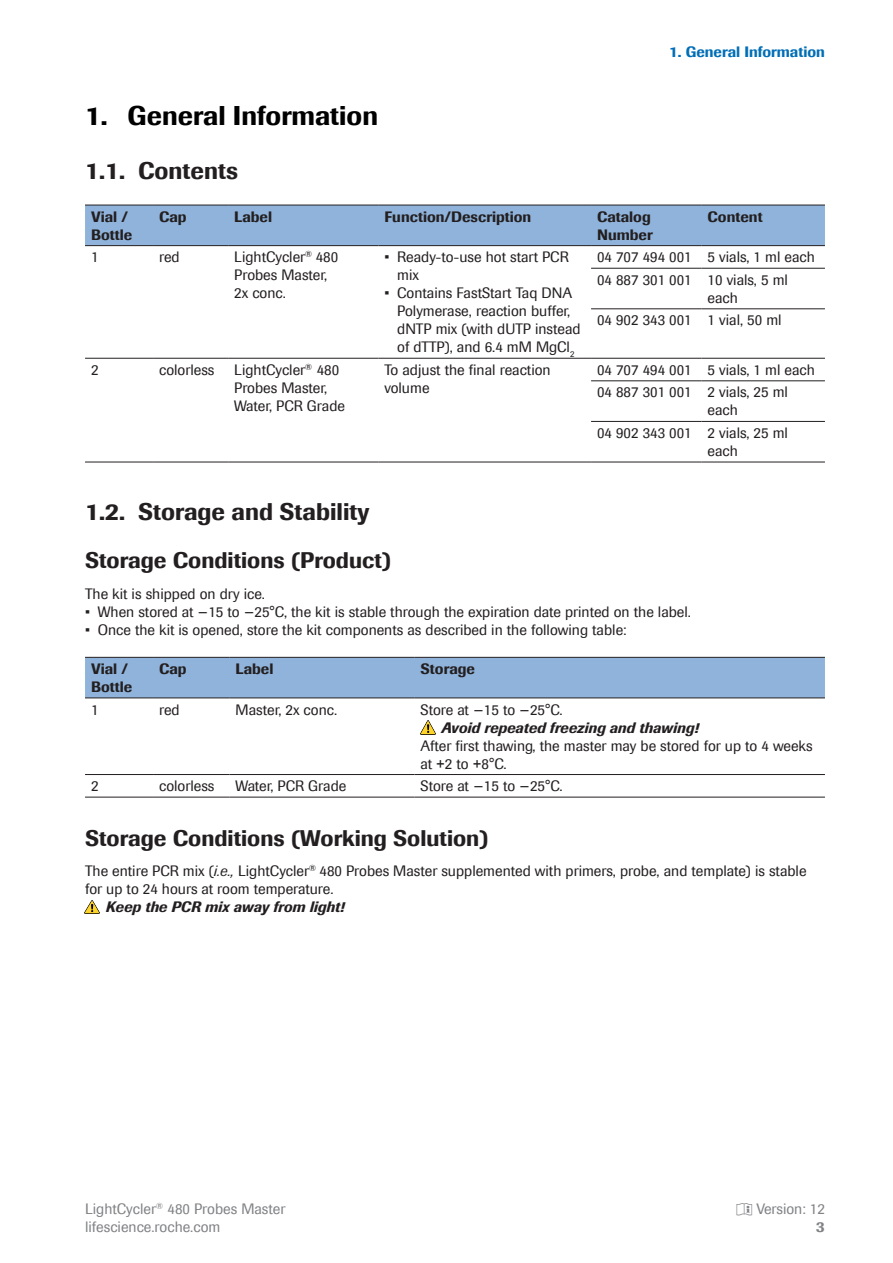
<style>
.page{position:relative;width:893px;height:1263px;background:#fff}
.page>*{position:absolute;margin:0;border:0;box-sizing:border-box;transform-origin:0 0}
.t1{font:500 27px "Imago";color:#000}
.t2{font:500 24px "Imago";color:#231f20}
.t3{font:500 22.5px "Imago";color:#231f20}
.t4{font:15px/18px "Imago";color:#231f20}
.t5{font:500 15px/18px "Imago";color:#231f20}
.t6{font:15px "Imago";color:#808285}
.t7{font:italic 500 15px "Imago";color:#231f20}
.t8{font:500 15px "Imago";color:#006eb6}
.t9{font:500 15px "Imago";color:#808285}
.s1{font-family:"Arial Unicode MS"}
.s2{font-style:italic}
.s3{font-family:"Walter"}
</style>
<div class="page">
<div style="left:85px;top:206px;width:740px;height:39px;background:#8fb3db"></div>
<hr style="left:85px;top:205px;width:68px;height:1px;background:#231f20">
<hr style="left:85px;top:245px;width:68px;height:1px;background:#231f20">
<hr style="left:153px;top:205px;width:75px;height:1px;background:#231f20">
<hr style="left:153px;top:245px;width:75px;height:1px;background:#231f20">
<hr style="left:228px;top:205px;width:150px;height:1px;background:#231f20">
<hr style="left:228px;top:245px;width:150px;height:1px;background:#231f20">
<hr style="left:378px;top:205px;width:213px;height:1px;background:#231f20">
<hr style="left:378px;top:245px;width:213px;height:1px;background:#231f20">
<hr style="left:591px;top:205px;width:111px;height:1px;background:#231f20">
<hr style="left:591px;top:245px;width:111px;height:1px;background:#231f20">
<hr style="left:702px;top:205px;width:123px;height:1px;background:#231f20">
<hr style="left:702px;top:245px;width:123px;height:1px;background:#231f20">
<hr style="left:591px;top:268px;width:111px;height:1px;background:#231f20">
<hr style="left:702px;top:268px;width:123px;height:1px;background:#231f20">
<hr style="left:591px;top:308px;width:111px;height:1px;background:#231f20">
<hr style="left:702px;top:308px;width:123px;height:1px;background:#231f20">
<hr style="left:85px;top:358px;width:68px;height:1px;background:#231f20">
<hr style="left:153px;top:358px;width:75px;height:1px;background:#231f20">
<hr style="left:228px;top:358px;width:150px;height:1px;background:#231f20">
<hr style="left:378px;top:358px;width:213px;height:1px;background:#231f20">
<hr style="left:591px;top:358px;width:111px;height:1px;background:#231f20">
<hr style="left:702px;top:358px;width:123px;height:1px;background:#231f20">
<hr style="left:591px;top:380px;width:111px;height:1px;background:#231f20">
<hr style="left:702px;top:380px;width:123px;height:1px;background:#231f20">
<hr style="left:85px;top:462px;width:68px;height:1px;background:#231f20">
<hr style="left:153px;top:462px;width:75px;height:1px;background:#231f20">
<hr style="left:228px;top:462px;width:150px;height:1px;background:#231f20">
<hr style="left:378px;top:462px;width:213px;height:1px;background:#231f20">
<hr style="left:591px;top:421px;width:111px;height:1px;background:#231f20">
<hr style="left:591px;top:462px;width:111px;height:1px;background:#231f20">
<hr style="left:702px;top:421px;width:123px;height:1px;background:#231f20">
<hr style="left:702px;top:462px;width:123px;height:1px;background:#231f20">
<div style="left:85px;top:658px;width:740px;height:39px;background:#8fb3db"></div>
<hr style="left:85px;top:657px;width:68px;height:1px;background:#231f20">
<hr style="left:85px;top:697px;width:68px;height:1px;background:#231f20">
<hr style="left:153px;top:657px;width:77px;height:1px;background:#231f20">
<hr style="left:153px;top:697px;width:77px;height:1px;background:#231f20">
<hr style="left:230px;top:657px;width:185px;height:1px;background:#231f20">
<hr style="left:230px;top:697px;width:185px;height:1px;background:#231f20">
<hr style="left:415px;top:657px;width:410px;height:1px;background:#231f20">
<hr style="left:415px;top:697px;width:410px;height:1px;background:#231f20">
<hr style="left:85px;top:774px;width:68px;height:1px;background:#231f20">
<hr style="left:85px;top:797px;width:68px;height:1px;background:#231f20">
<hr style="left:153px;top:774px;width:77px;height:1px;background:#231f20">
<hr style="left:153px;top:797px;width:77px;height:1px;background:#231f20">
<hr style="left:230px;top:774px;width:185px;height:1px;background:#231f20">
<hr style="left:230px;top:797px;width:185px;height:1px;background:#231f20">
<hr style="left:415px;top:774px;width:410px;height:1px;background:#231f20">
<hr style="left:415px;top:797px;width:410px;height:1px;background:#231f20">
<img style="left:420px;top:720px;width:15px;height:14px">
<img style="left:85px;top:900px;width:15px;height:14px">
<p class="t8" style="left:669px;top:42px;width:157px">1. General Information</p>
<h1 class="t1" style="left:85px;top:98px;width:295px">1. General Information</h1>
<h2 class="t2" style="left:85px;top:155px;width:155px">1.1. Contents</h2>
<p class="t5" style="left:91px;top:207px;width:43px">Vial /<br>Bottle</p>
<p class="t5" style="left:159px;top:207px;width:29px">Cap</p>
<p class="t5" style="left:234px;top:207px;width:39px">Label</p>
<p class="t5" style="left:384px;top:207px;width:148px">Function/Description</p>
<p class="t5" style="left:597px;top:207px;width:57px">Catalog<br>Number</p>
<p class="t5" style="left:708px;top:207px;width:57px">Content</p>
<p class="t4" style="left:91px;top:248px;width:9px">1</p>
<p class="t4" style="left:159px;top:248px;width:22px">red</p>
<p class="t4" style="left:234px;top:248px;width:105px">LightCycler<sup>®</sup> 480<br>Probes Master,<br>2x conc.</p>
<p class="t4" style="left:397px;top:248px;width:173px;text-indent:-13px">• Ready-to-use hot start PCR mix</p>
<p class="t4" style="left:597px;top:245px;width:219px;line-height:22.6px">04 707 494 001 5 vials, 1 ml each<br>04 887 301 001 10 vials, 5 ml</p>
<p class="t4" style="left:597px;top:286px;width:186px;line-height:22.6px;text-indent:111px">each<br>04 902 343 001 1 vial, 50 ml</p>
<p class="t4" style="left:397px;top:284px;width:185px;text-indent:-13px">• Contains FastStart Taq DNA<br>Polymerase, reaction buffer, dNTP mix (with dUTP instead of dTTP), and 6.4 mM MgCl<sub>2</sub></p>
<p class="t4" style="left:91px;top:360px;width:9px">2</p>
<p class="t4" style="left:159px;top:360px;width:57px">colorless</p>
<p class="t4" style="left:234px;top:360px;width:112px">LightCycler<sup>®</sup> 480<br>Probes Master,<br>Water, PCR Grade</p>
<p class="t4" style="left:384px;top:360px;width:168px">To adjust the final reaction volume</p>
<p class="t4" style="left:597px;top:358px;width:219px;line-height:22.6px">04 707 494 001 5 vials, 1 ml each<br>04 887 301 001 2 vials, 25 ml</p>
<p class="t4" style="left:597px;top:399px;width:192px;line-height:22.6px;text-indent:111px">each<br>04 902 343 001 2 vials, 25 ml</p>
<p class="t4" style="left:708px;top:442px;width:32px">each</p>
<h2 class="t2" style="left:85px;top:496px;width:286px">1.2. Storage and Stability</h2>
<h3 class="t3" style="left:85px;top:546px;width:308px">Storage Conditions (Product)</h3>
<p class="t4" style="left:85px;top:585px;width:182px">The kit is shipped on dry ice.</p>
<p class="t4" style="left:85px;top:603px;width:607px">• When stored at −15 to −25°C, the kit is stable through the expiration date printed on the label.</p>
<p class="t4" style="left:85px;top:621px;width:543px">• Once the kit is opened, store the kit components as described in the following table:</p>
<p class="t5" style="left:91px;top:659px;width:43px">Vial /<br>Bottle</p>
<p class="t5" style="left:159px;top:659px;width:29px">Cap</p>
<p class="t5" style="left:236px;top:659px;width:39px">Label</p>
<p class="t5" style="left:421px;top:659px;width:56px">Storage</p>
<p class="t4" style="left:91px;top:700px;width:9px">1</p>
<p class="t4" style="left:159px;top:700px;width:22px">red</p>
<p class="t4" style="left:236px;top:700px;width:103px">Master, 2x conc.</p>
<p class="t4" style="left:421px;top:700px;width:144px">Store at −15 to −25°C.</p>
<p class="t7" style="left:442px;top:717px;width:259px">Avoid repeated freezing and thawing!</p>
<p class="t4" style="left:421px;top:736px;width:393px">After first thawing, the master may be stored for up to 4 weeks at <span class="s1">+</span>2 to <span class="s1">+</span>8°C.</p>
<p class="t4" style="left:91px;top:777px;width:9px">2</p>
<p class="t4" style="left:159px;top:777px;width:57px">colorless</p>
<p class="t4" style="left:236px;top:777px;width:112px">Water, PCR Grade</p>
<p class="t4" style="left:421px;top:777px;width:144px">Store at −15 to −25°C.</p>
<h3 class="t3" style="left:85px;top:823px;width:405px">Storage Conditions (Working Solution)</h3>
<p class="t4" style="left:85px;top:862px;width:723px">The entire PCR mix (<span class="s2">i.e.,</span> LightCycler<sup>®</sup> 480 Probes Master supplemented with primers, probe, and template) is stable for up to 24 hours at room temperature.</p>
<p class="t7" style="left:106px;top:897px;width:240px">Keep the PCR mix away from light!</p>
<p class="t6" style="left:85px;top:1199px;width:202px">LightCycler<sup>®</sup> 480 Probes Master</p>
<p class="t6" style="left:735px;top:1199px;width:91px"><span class="s3">y</span> Version: 12</p>
<p class="t6" style="left:85px;top:1217px;width:137px">lifescience.roche.com</p>
<p class="t9" style="left:816px;top:1217px;width:10px">3</p>
</div>
